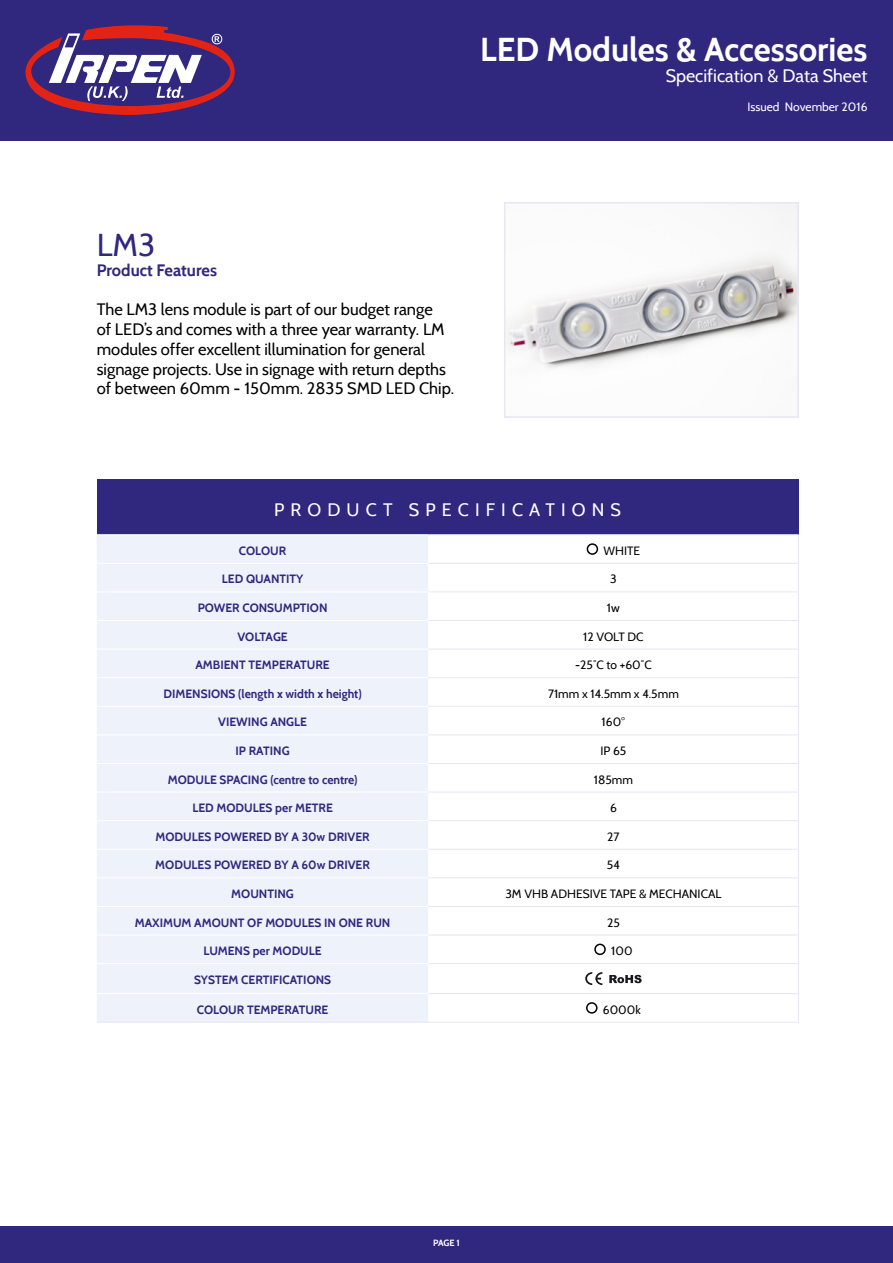
<style>
.page{position:relative;width:893px;height:1263px;background:#fff}
.page>*{position:absolute;margin:0;border:0;box-sizing:border-box;transform-origin:0 0}
.t1{font:700 33px "Cabin";color:#fff}
.t2{font:31.5px "Cabin";color:#30277f}
.t3{font:18px "Cabin";color:#fff}
.t4{font:18px "Cabin";letter-spacing:.34em;color:#fff}
.t5{font:16.5px/19.8px "Cabin";color:#000}
.t6{font:700 16.5px "Cabin";color:#30277f}
.t7{font:700 12px "Cabin";color:#30277f}
.t8{font:12px "Cabin";color:#000}
.t9{font:12px "Cabin";color:#fff}
.t10{font:700 9px "Cabin";color:#fff}
</style>
<div class="page">
<div style="left:0;top:0;width:893px;height:140px;background:#30277f"></div>
<div style="left:0;top:1226px;width:893px;height:37px;background:#30277f"></div>
<svg style="left:26px;top:25px;width:209px;height:90px"></svg>
<img style="left:507px;top:205px;width:289px;height:163px">
<div style="left:504px;top:202px;width:295px;height:216px;border:2px solid #e8e6f3"></div>
<div style="left:97px;top:479px;width:701px;height:56px;background:#30277f"></div>
<div style="left:97px;top:535px;width:331px;height:487px;background:#eef3fb"></div>
<svg style="left:428px;top:544px;width:370px;height:478px"></svg>
<hr style="left:97px;top:591px;width:331px;height:1px;background:#fff">
<hr style="left:97px;top:620px;width:331px;height:1px;background:#fff">
<hr style="left:97px;top:649px;width:331px;height:1px;background:#fff">
<hr style="left:97px;top:677px;width:331px;height:1px;background:#fff">
<hr style="left:97px;top:706px;width:331px;height:1px;background:#fff">
<hr style="left:97px;top:734px;width:331px;height:1px;background:#fff">
<hr style="left:97px;top:763px;width:331px;height:1px;background:#fff">
<hr style="left:97px;top:791px;width:331px;height:1px;background:#fff">
<hr style="left:97px;top:820px;width:331px;height:1px;background:#fff">
<hr style="left:97px;top:849px;width:331px;height:1px;background:#fff">
<hr style="left:97px;top:877px;width:331px;height:1px;background:#fff">
<hr style="left:97px;top:906px;width:331px;height:1px;background:#fff">
<hr style="left:97px;top:934px;width:331px;height:1px;background:#fff">
<hr style="left:97px;top:963px;width:331px;height:1px;background:#fff">
<hr style="left:97px;top:993px;width:331px;height:1px;background:#fff">
<hr style="left:428px;top:534px;width:371px;height:1px;background:#e8e6f3">
<hr style="left:428px;top:563px;width:371px;height:1px;background:#e8e6f3">
<hr style="left:428px;top:591px;width:371px;height:1px;background:#e8e6f3">
<hr style="left:428px;top:620px;width:371px;height:1px;background:#e8e6f3">
<hr style="left:428px;top:649px;width:371px;height:1px;background:#e8e6f3">
<hr style="left:428px;top:677px;width:371px;height:1px;background:#e8e6f3">
<hr style="left:428px;top:706px;width:371px;height:1px;background:#e8e6f3">
<hr style="left:428px;top:734px;width:371px;height:1px;background:#e8e6f3">
<hr style="left:428px;top:763px;width:371px;height:1px;background:#e8e6f3">
<hr style="left:428px;top:791px;width:371px;height:1px;background:#e8e6f3">
<hr style="left:428px;top:820px;width:371px;height:1px;background:#e8e6f3">
<hr style="left:428px;top:849px;width:371px;height:1px;background:#e8e6f3">
<hr style="left:428px;top:877px;width:371px;height:1px;background:#e8e6f3">
<hr style="left:428px;top:906px;width:371px;height:1px;background:#e8e6f3">
<hr style="left:428px;top:934px;width:371px;height:1px;background:#e8e6f3">
<hr style="left:428px;top:963px;width:371px;height:1px;background:#e8e6f3">
<hr style="left:428px;top:993px;width:371px;height:1px;background:#e8e6f3">
<svg style="left:798px;top:535px;width:1px;height:487px"></svg>
<hr style="left:428px;top:1022px;width:371px;height:1px;background:#e8e6f3">
<hr style="left:97px;top:1022px;width:331px;height:1px;background:#e8e6f3">
<hr style="left:97px;top:534px;width:331px;height:1px;background:#fff">
<hr style="left:97px;top:563px;width:331px;height:1px;background:#fff">
<hr style="left:798px;top:479px;width:1px;height:55px;background:#30277f">
<div style="left:587px;top:544px;width:10px;height:10px;background:#fff;border-radius:50%"></div>
<div style="left:587px;top:543px;width:11px;height:12px;border:2px solid #000;border-radius:50%"></div>
<div style="left:595px;top:944px;width:10px;height:10px;background:#fff;border-radius:50%"></div>
<div style="left:594px;top:943px;width:12px;height:12px;border:2px solid #000;border-radius:50%"></div>
<svg style="left:585px;top:972px;width:17px;height:13px"></svg>
<svg style="left:609px;top:975px;width:33px;height:8px"></svg>
<div style="left:587px;top:1003px;width:10px;height:10px;background:#fff;border-radius:50%"></div>
<div style="left:586px;top:1002px;width:11px;height:12px;border:2px solid #000;border-radius:50%"></div>
<p class="t1" style="left:480px;top:29px;width:389px">LED Modules &amp; Accessories</p>
<p class="t3" style="left:666px;top:65px;width:203px">Specification &amp; Data Sheet</p>
<p class="t9" style="left:748px;top:100px;width:121px">Issued November 2016</p>
<p class="t2" style="left:97px;top:225px;width:60px">LM3</p>
<p class="t6" style="left:97px;top:260px;width:122px">Product Features</p>
<p class="t5" style="left:97px;top:299px;width:351px">The LM3 lens module is part of our budget range of LED’s and comes with a three year warranty. LM modules offer excellent illumination for general signage projects. Use in signage with return depths</p>
<p class="t5" style="left:97px;top:379px;width:359px">of between 60mm - 150mm. 2835 SMD LED Chip.</p>
<p class="t4" style="left:274px;top:498px;width:349px">PRODUCT SPECIFICATIONS</p>
<p class="t7" style="left:239px;top:543px;width:49px">COLOUR</p>
<p class="t8" style="left:603px;top:543px;width:38px">WHITE</p>
<p class="t7" style="left:222px;top:572px;width:83px">LED QUANTITY</p>
<p class="t8" style="left:610px;top:572px;width:8px">3</p>
<p class="t7" style="left:198px;top:600px;width:131px">POWER CONSUMPTION</p>
<p class="t8" style="left:607px;top:600px;width:14px">1w</p>
<p class="t7" style="left:237px;top:629px;width:52px">VOLTAGE</p>
<p class="t8" style="left:583px;top:629px;width:62px">12 VOLT DC</p>
<p class="t7" style="left:195px;top:658px;width:136px">AMBIENT TEMPERATURE</p>
<p class="t8" style="left:575px;top:658px;width:78px">-25˚C to +60˚C</p>
<p class="t7" style="left:163px;top:686px;width:200px">DIMENSIONS (length x width x height)</p>
<p class="t8" style="left:548px;top:686px;width:132px">71mm x 14.5mm x 4.5mm</p>
<p class="t7" style="left:218px;top:715px;width:90px">VIEWING ANGLE</p>
<p class="t8" style="left:602px;top:715px;width:25px">160°</p>
<p class="t7" style="left:236px;top:743px;width:56px">IP RATING</p>
<p class="t8" style="left:600px;top:743px;width:27px">IP 65</p>
<p class="t7" style="left:168px;top:772px;width:191px">MODULE SPACING (centre to centre)</p>
<p class="t8" style="left:594px;top:772px;width:41px">185mm</p>
<p class="t7" style="left:192px;top:801px;width:142px">LED MODULES per METRE</p>
<p class="t8" style="left:610px;top:800px;width:8px">6</p>
<p class="t7" style="left:155px;top:829px;width:216px">MODULES POWERED BY A 30w DRIVER</p>
<p class="t8" style="left:607px;top:829px;width:14px">27</p>
<p class="t7" style="left:155px;top:858px;width:216px">MODULES POWERED BY A 60w DRIVER</p>
<p class="t8" style="left:607px;top:858px;width:15px">54</p>
<p class="t7" style="left:231px;top:886px;width:64px">MOUNTING</p>
<p class="t8" style="left:505px;top:886px;width:218px">3M VHB ADHESIVE TAPE &amp; MECHANICAL</p>
<p class="t7" style="left:135px;top:915px;width:257px">MAXIMUM AMOUNT OF MODULES IN ONE RUN</p>
<p class="t8" style="left:607px;top:915px;width:14px">25</p>
<p class="t7" style="left:203px;top:944px;width:120px">LUMENS per MODULE</p>
<p class="t8" style="left:611px;top:943px;width:23px">100</p>
<p class="t7" style="left:194px;top:973px;width:139px">SYSTEM CERTIFICATIONS</p>
<p class="t7" style="left:197px;top:1002px;width:133px">COLOUR TEMPERATURE</p>
<p class="t8" style="left:603px;top:1002px;width:39px">6000k</p>
<p class="t10" style="left:433px;top:1237px;width:28px">PAGE 1</p>
</div>
